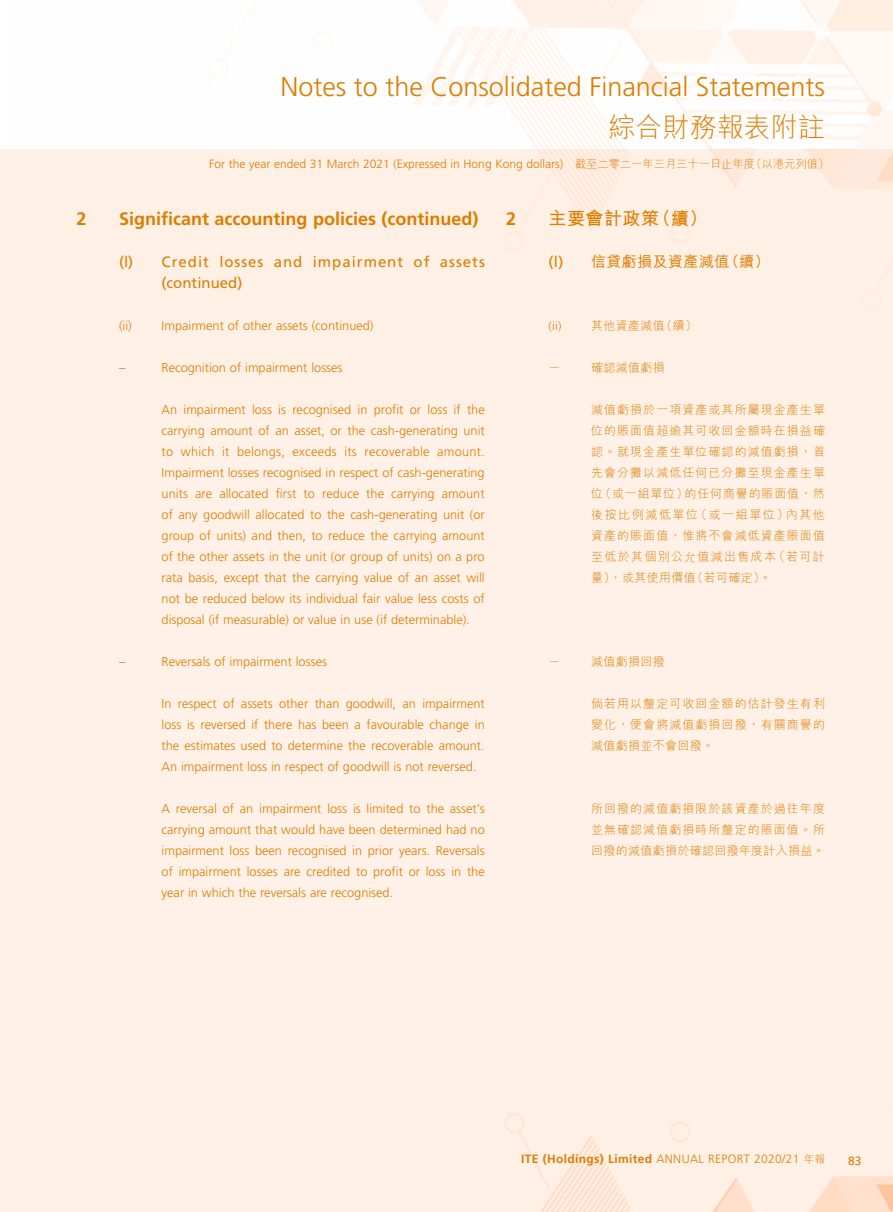
<style>
.page{position:relative;width:893px;height:1212px;background:#fff}
.page>*{position:absolute;margin:0;border:0;box-sizing:border-box;transform-origin:0 0}
.t1{font:300 27px "Frutiger LT Std";color:#dc7d00}
.t2{font:300 27px "M Hei HK";color:#dc7d00}
.t3{font:700 18px "Frutiger LT Std";color:#dc7d00}
.t4{font:700 18px "M Hei HK";letter-spacing:.03em;color:#dc7d00}
.t5{font:15px/21px "Frutiger LT Std";letter-spacing:.065em;color:#dc7d00}
.t6{font:500 15px "M Hei HK";letter-spacing:.03em;color:#dc7d00}
.t7{font:300 12.75px/21px "Frutiger LT Std";color:#dc7d00;text-align:justify}
.t8{font:300 12px/21px "M Hei HK";letter-spacing:.09em;color:#dc7d00;text-align:justify}
.t9{font:300 12px "Frutiger LT Std";color:#dc7d00}
.t10{font:700 12px "Frutiger LT Std";letter-spacing:.03em;color:#dc7d00}
.t11{font:12px "Frutiger LT Std";color:#dc7d00}
.s1{font-family:"M Hei HK";font-size:11.25px}
.s2{font-family:"Frutiger LT Std";font-weight:400}
.s3{font-weight:300}
.s4{font-family:"M Hei HK";font-weight:300;font-size:10.5px}
</style>
<div class="page">
<div style="left:0;top:150px;width:893px;height:1062px;background:#fff1e7"></div>
<img style="left:505px;top:1113px;width:388px;height:99px">
<img style="left:13px;top:0;width:880px;height:293px">
<h1 class="t1" style="left:280px;top:72px;width:546px">Notes to the Consolidated Financial Statements</h1>
<h1 class="t2" style="left:609px;top:113px;width:217px">綜合財務報表附註</h1>
<p class="t9" style="left:209px;top:157px;width:622px">For the year ended 31 March 2021 (Expressed in Hong Kong dollars) <span class="s1">截至二零二一年三月三十一日止年度（以港元列值）</span></p>
<h2 class="t3" style="left:77px;top:208px;width:12px">2</h2>
<h2 class="t3" style="left:119px;top:208px;width:361px">Significant accounting policies (continued)</h2>
<p class="t5" style="left:162px;top:252px;width:325px;text-indent:-43px">(l) Credit losses and impairment of assets (continued)</p>
<p class="t7" style="left:119px;top:316px;width:14px">(ii)</p>
<p class="t7" style="left:162px;top:316px;width:213px">Impairment of other assets (continued)</p>
<p class="t7" style="left:119px;top:358px;width:8px">–</p>
<p class="t7" style="left:162px;top:358px;width:183px">Recognition of impairment losses</p>
<p class="t7" style="left:162px;top:400px;width:325px">An impairment loss is recognised in profit or loss if the carrying amount of an asset, or the cash-generating unit to which it belongs, exceeds its recoverable amount.<br>Impairment losses recognised in respect of cash-generating units are allocated first to reduce the carrying amount of any goodwill allocated to the cash-generating unit (or group of units) and then, to reduce the carrying amount of the other assets in the unit (or group of units) on a pro rata basis, except that the carrying value of an asset will not be reduced below its individual fair value less costs of disposal (if measurable) or value in use (if determinable).</p>
<p class="t7" style="left:119px;top:652px;width:8px">–</p>
<p class="t7" style="left:162px;top:652px;width:167px">Reversals of impairment losses</p>
<p class="t7" style="left:162px;top:694px;width:325px">In respect of assets other than goodwill, an impairment loss is reversed if there has been a favourable change in the estimates used to determine the recoverable amount.<br>An impairment loss in respect of goodwill is not reversed.</p>
<p class="t7" style="left:162px;top:799px;width:325px">A reversal of an impairment loss is limited to the asset’s carrying amount that would have been determined had no impairment loss been recognised in prior years. Reversals of impairment losses are credited to profit or loss in the year in which the reversals are recognised.</p>
<h2 class="t3" style="left:506px;top:208px;width:12px">2</h2>
<h2 class="t4" style="left:549px;top:206px;width:161px">主要會計政策（續）</h2>
<p class="t6" style="left:549px;top:251px;width:223px"><span class="s2">(l)</span> 信貸虧損及資產減值（續）</p>
<p class="t9" style="left:549px;top:319px;width:15px">(ii)</p>
<p class="t8" style="left:591px;top:315px;width:108px">其他資產減值（續）</p>
<p class="t8" style="left:549px;top:357px;width:13px">－</p>
<p class="t8" style="left:591px;top:357px;width:75px">確認減值虧損</p>
<p class="t8" style="left:591px;top:399px;width:235px">減值虧損於一項資產或其所屬現金產生單位的賬面值超逾其可收回金額時在損益確認。就現金產生單位確認的減值虧損，首先會分攤以減低任何已分攤至現金產生單位（或一組單位）的任何商譽的賬面值，然後按比例減低單位（或一組單位）內其他資產的賬面值，惟將不會減低資產賬面值至低於其個別公允值減出售成本（若可計量），或其使用價值（若可確定）。</p>
<p class="t8" style="left:549px;top:651px;width:13px">－</p>
<p class="t8" style="left:591px;top:651px;width:75px">減值虧損回撥</p>
<p class="t8" style="left:591px;top:693px;width:235px">倘若用以釐定可收回金額的估計發生有利變化，便會將減值虧損回撥，有關商譽的減值虧損並不會回撥。</p>
<p class="t8" style="left:591px;top:798px;width:235px">所回撥的減值虧損限於該資產於過往年度並無確認減值虧損時所釐定的賬面值。所回撥的減值虧損於確認回撥年度計入損益。</p>
<p class="t10" style="left:521px;top:1152px;width:305px">ITE (Holdings) Limited <span class="s3">ANNUAL REPORT 2020/21</span> <span class="s4">年報</span></p>
<p class="t11" style="left:848px;top:1153px;width:15px">83</p>
</div>
